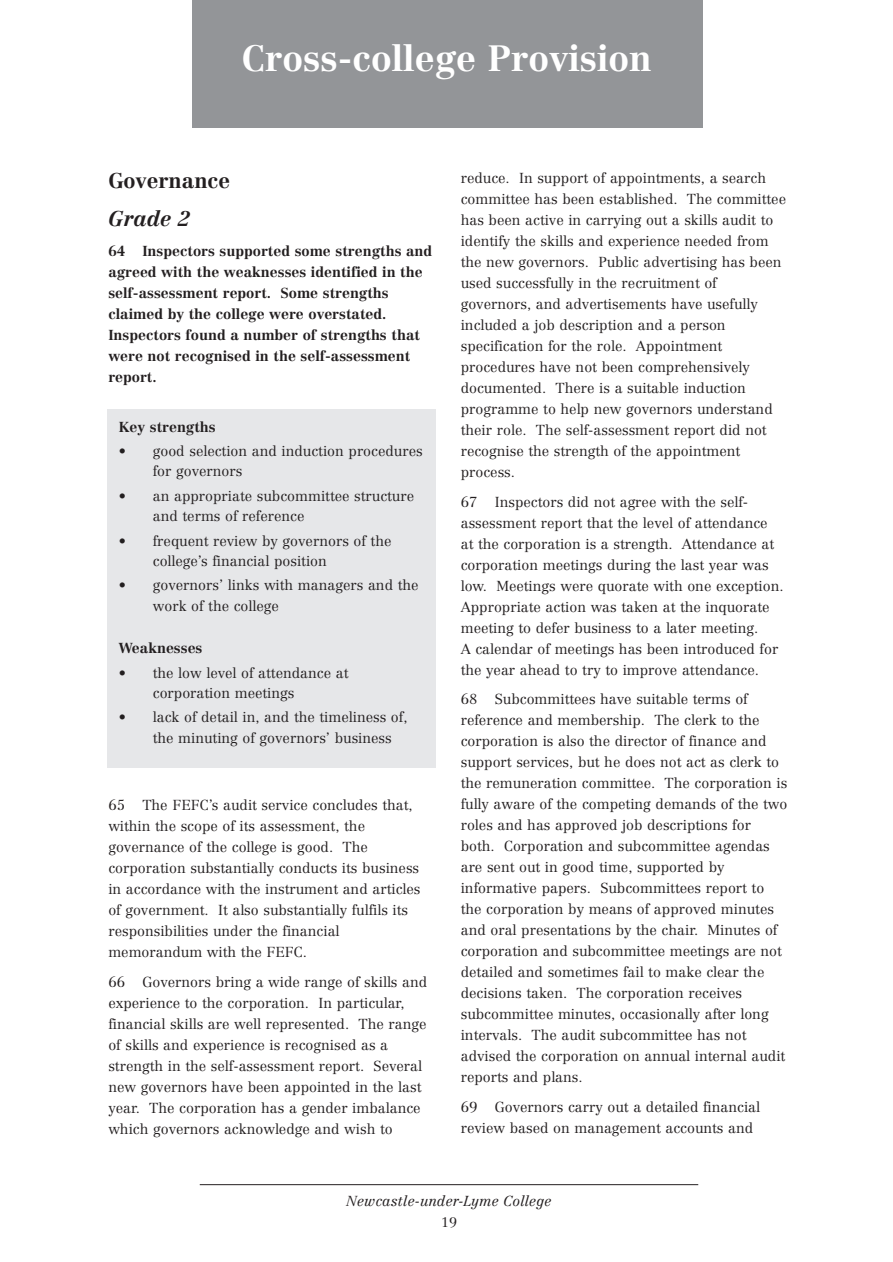
<style>
.page{position:relative;width:893px;height:1262px;background:#fff}
.page>*{position:absolute;margin:0;border:0;box-sizing:border-box;transform-origin:0 0}
.t1{font:700 36px "Centennial";color:#fff}
.t2{font:700 21px "Centennial";color:#231f20}
.t3{font:italic 700 21px "Centennial";color:#231f20}
.t4{font:300 14.25px/21px "Centennial";color:#231f20}
.t5{font:700 14.25px/21px "Centennial";color:#231f20}
.t6{font:italic 300 14.25px "Centennial";color:#231f20}
.t7{font:300 13.5px "Centennial";color:#231f20}
</style>
<div class="page">
<hr style="left:200px;top:1184px;width:498px;height:1px;background:#231f20">
<div style="left:192px;top:0;width:510px;height:128px;background:#939598"></div>
<div style="left:107px;top:409px;width:328px;height:358px;background:#e6e7e9"></div>
<h1 class="t1" style="left:242px;top:44px;width:411px">Cross-college Provision</h1>
<h2 class="t2" style="left:108px;top:172px;width:123px">Governance</h2>
<h2 class="t3" style="left:108px;top:210px;width:84px">Grade 2</h2>
<p class="t5" style="left:108px;top:241px;width:325px">64 Inspectors supported some strengths and agreed with the weaknesses identified in the self-assessment report. Some strengths claimed by the college were overstated.<br>Inspectors found a number of strengths that were not recognised in the self-assessment report.</p>
<p class="t5" style="left:119px;top:417px;width:98px">Key strengths</p>
<p class="t4" style="left:153px;top:442px;width:271px;line-height:20.2px;text-indent:-34px">• good selection and induction procedures for governors</p>
<p class="t4" style="left:153px;top:487px;width:263px;line-height:20.2px;text-indent:-34px">• an appropriate subcommittee structure and terms of reference</p>
<p class="t4" style="left:153px;top:531px;width:240px;line-height:20.2px;text-indent:-34px">• frequent review by governors of the college’s financial position</p>
<p class="t4" style="left:153px;top:576px;width:267px;line-height:20.2px;text-indent:-34px">• governors’ links with managers and the work of the college</p>
<p class="t5" style="left:119px;top:638px;width:85px">Weaknesses</p>
<p class="t4" style="left:153px;top:663px;width:197px;line-height:20.2px;text-indent:-34px">• the low level of attendance at corporation meetings</p>
<p class="t4" style="left:153px;top:708px;width:256px;line-height:20.2px;text-indent:-34px">• lack of detail in, and the timeliness of, the minuting of governors’ business</p>
<p class="t4" style="left:108px;top:796px;width:313px">65 The FEFC’s audit service concludes that, within the scope of its assessment, the governance of the college is good. The corporation substantially conducts its business in accordance with the instrument and articles of government. It also substantially fulfils its responsibilities under the financial memorandum with the FEFC.</p>
<p class="t4" style="left:108px;top:972px;width:320px">66 Governors bring a wide range of skills and experience to the corporation. In particular, financial skills are well represented. The range of skills and experience is recognised as a strength in the self-assessment report. Several new governors have been appointed in the last year. The corporation has a gender imbalance which governors acknowledge and wish to</p>
<p class="t4" style="left:460px;top:169px;width:327px">reduce. In support of appointments, a search committee has been established. The committee has been active in carrying out a skills audit to identify the skills and experience needed from the new governors. Public advertising has been used successfully in the recruitment of governors, and advertisements have usefully included a job description and a person specification for the role. Appointment procedures have not been comprehensively documented. There is a suitable induction programme to help new governors understand their role. The self-assessment report did not recognise the strength of the appointment process.</p>
<p class="t4" style="left:460px;top:492px;width:324px">67 Inspectors did not agree with the self&shy;assessment report that the level of attendance at the corporation is a strength. Attendance at corporation meetings during the last year was low. Meetings were quorate with one exception.<br>Appropriate action was taken at the inquorate meeting to defer business to a later meeting.<br>A calendar of meetings has been introduced for the year ahead to try to improve attendance.</p>
<p class="t4" style="left:460px;top:690px;width:328px">68 Subcommittees have suitable terms of reference and membership. The clerk to the corporation is also the director of finance and support services, but he does not act as clerk to the remuneration committee. The corporation is fully aware of the competing demands of the two roles and has approved job descriptions for both. Corporation and subcommittee agendas are sent out in good time, supported by informative papers. Subcommittees report to the corporation by means of approved minutes and oral presentations by the chair. Minutes of corporation and subcommittee meetings are not detailed and sometimes fail to make clear the decisions taken. The corporation receives subcommittee minutes, occasionally after long intervals. The audit subcommittee has not advised the corporation on annual internal audit reports and plans.</p>
<p class="t4" style="left:460px;top:1097px;width:301px">69 Governors carry out a detailed financial review based on management accounts and</p>
<p class="t6" style="left:346px;top:1195px;width:206px">Newcastle-under-Lyme College</p>
<p class="t7" style="left:441px;top:1216px;width:17px">19</p>
</div>
